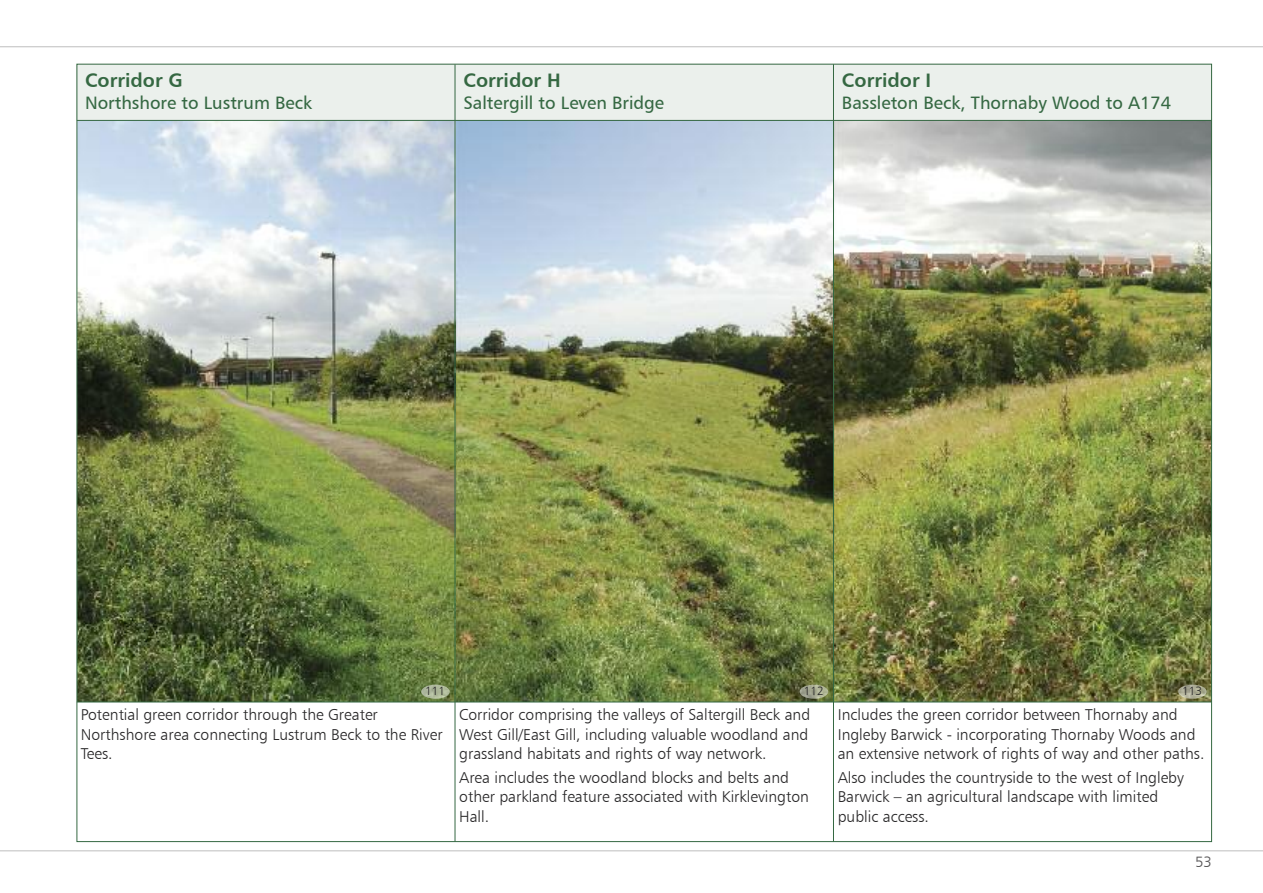
<style>
.page{position:relative;width:1263px;height:893px;background:#fff}
.page>*{position:absolute;margin:0;border:0;box-sizing:border-box;transform-origin:0 0}
.t1{font:19.5px "Humanist 777 BT Bold B";color:#356842}
.t2{font:18px "Humanist 777 BT Roman B";color:#356842}
.t3{font:15.75px/19.5px "Humanist 777 BT Light B";color:#272627}
.t4{font:15px "Humanist 777 BT Light B";color:#525152}
.t5{font:12px "Humanist 777 BT Light B";color:#272627}
</style>
<div class="page">
<hr style="left:0;top:850px;width:1263px;height:1px;background:#bebebe">
<hr style="left:0;top:46px;width:1263px;height:1px;background:#bebebe">
<img style="left:79px;top:121px;width:1131px;height:581px">
<div style="left:77px;top:64px;width:1135px;height:56px;background:#ebf0ec"></div>
<hr style="left:833px;top:64px;width:1px;height:778px;background:#356842">
<hr style="left:455px;top:64px;width:1px;height:778px;background:#356842">
<hr style="left:77px;top:120px;width:1134px;height:1px;background:#356842">
<hr style="left:77px;top:702px;width:1134px;height:1px;background:#356842">
<img style="left:421px;top:685px;width:29px;height:14px">
<img style="left:800px;top:685px;width:28px;height:14px">
<img style="left:1178px;top:685px;width:29px;height:14px">
<p class="t1" style="left:85px;top:68px;width:99px">Corridor G</p>
<p class="t2" style="left:85px;top:92px;width:229px">Northshore to Lustrum Beck</p>
<p class="t1" style="left:463px;top:68px;width:99px">Corridor H</p>
<p class="t2" style="left:463px;top:92px;width:202px">Saltergill to Leven Bridge</p>
<p class="t1" style="left:842px;top:68px;width:91px">Corridor I</p>
<p class="t2" style="left:842px;top:92px;width:331px">Bassleton Beck, Thornaby Wood to A174</p>
<p class="t5" style="left:425px;top:684px;width:22px">111</p>
<p class="t5" style="left:804px;top:684px;width:22px">112</p>
<p class="t5" style="left:1182px;top:684px;width:22px">113</p>
<p class="t3" style="left:81px;top:705px;width:363px">Potential green corridor through the Greater<br>Northshore area connecting Lustrum Beck to the River<br>Tees.</p>
<p class="t3" style="left:459px;top:705px;width:352px;text-align:justify">Corridor comprising the valleys of Saltergill Beck and West Gill/East Gill, including valuable woodland and grassland habitats and rights of way network.</p>
<p class="t3" style="left:459px;top:767px;width:351px">Area includes the woodland blocks and belts and other parkland feature associated with Kirklevington<br>Hall.</p>
<p class="t3" style="left:838px;top:705px;width:368px">Includes the green corridor between Thornaby and<br>Ingleby Barwick - incorporating Thornaby Woods and an extensive network of rights of way and other paths.</p>
<p class="t3" style="left:838px;top:767px;width:348px">Also includes the countryside to the west of Ingleby<br>Barwick – an agricultural landscape with limited public access.</p>
<p class="t4" style="left:1195px;top:852px;width:18px">53</p>
</div>
